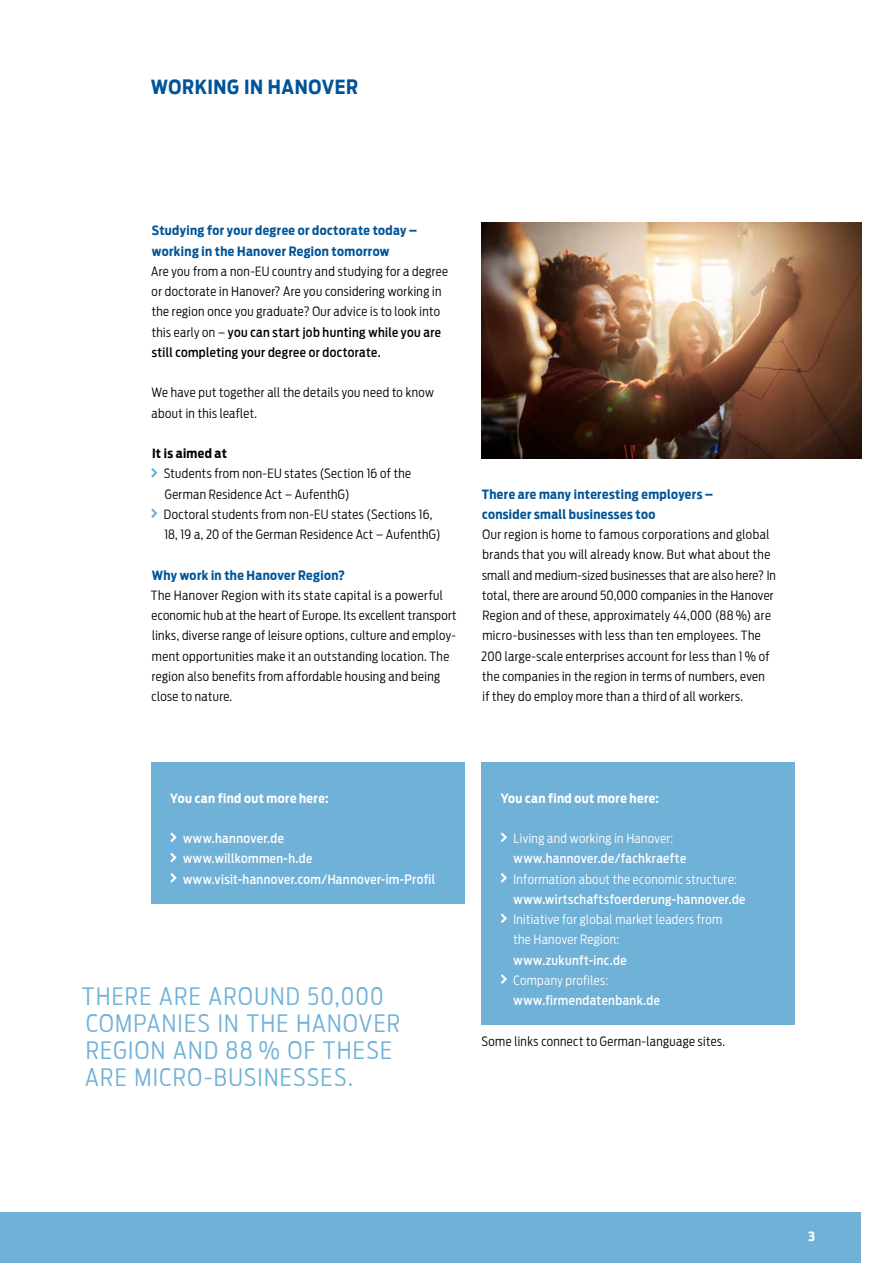
<style>
.page{position:relative;width:893px;height:1263px;background:#fff}
.page>*{position:absolute;margin:0;border:0;box-sizing:border-box;transform-origin:0 0}
.t1{font:300 24px/27px "Antenna Cond";letter-spacing:.055em;color:#70b1d7}
.t2{font:700 19.5px "Antenna Cond";letter-spacing:.03em;color:#005497}
.t3{font:300 12.75px/20.2px "Antenna Cond";letter-spacing:.03em;color:#000}
.t4{font:500 12.75px/20.2px "Antenna Cond";letter-spacing:.035em;color:#fff}
.t5{font:700 12.75px/20.2px "Antenna Cond";letter-spacing:.03em;color:#005497}
.t6{font:300 12.75px/20.2px "Antenna Cond";letter-spacing:.03em;color:#fff}
.t7{font:700 12.75px "Antenna Cond";letter-spacing:.03em;color:#fff}
.t8{font:700 12.75px "Antenna Cond";letter-spacing:.03em;color:#000}
.s1{font-weight:500}
</style>
<div class="page">
<div style="left:0;top:1212px;width:861px;height:51px;background:#70b1d7"></div>
<svg style="left:151px;top:468px;width:6px;height:10px"></svg>
<svg style="left:151px;top:508px;width:6px;height:10px"></svg>
<img style="left:482px;top:223px;width:379px;height:235px">
<div style="left:151px;top:762px;width:314px;height:142px;background:#70b1d7"></div>
<svg style="left:170px;top:832px;width:7px;height:10px"></svg>
<svg style="left:170px;top:853px;width:7px;height:9px"></svg>
<svg style="left:170px;top:873px;width:7px;height:10px"></svg>
<div style="left:482px;top:762px;width:313px;height:262px;background:#70b1d7"></div>
<svg style="left:501px;top:832px;width:6px;height:10px"></svg>
<svg style="left:501px;top:873px;width:6px;height:10px"></svg>
<svg style="left:501px;top:913px;width:6px;height:10px"></svg>
<svg style="left:501px;top:974px;width:6px;height:10px"></svg>
<h2 class="t2" style="left:151px;top:75px;width:209px">WORKING IN HANOVER</h2>
<p class="t5" style="left:152px;top:221px;width:267px">Studying for your degree or doctorate today – working in the Hanover Region tomorrow</p>
<p class="t3" style="left:151px;top:261px;width:298px">Are you from a non-EU country and studying for a degree or doctorate in Hanover? Are you considering working in the region once you graduate? Our advice is to look into this early on – <span class="s1">you can start job hunting while you are still completing your degree or doctorate.</span></p>
<p class="t3" style="left:152px;top:383px;width:284px">We have put together all the details you need to know about in this leaflet.</p>
<p class="t8" style="left:152px;top:446px;width:76px">It is aimed at</p>
<p class="t3" style="left:164px;top:464px;width:278px">Students from non-EU states (Section 16 of the German Residence Act – AufenthG)<br>Doctoral students from non-EU states (Sections 16, 18, 19 a, 20 of the German Residence Act – AufenthG)</p>
<p class="t5" style="left:152px;top:565px;width:195px">Why work in the Hanover Region?</p>
<p class="t3" style="left:151px;top:585px;width:307px">The Hanover Region with its state capital is a powerful economic hub at the heart of Europe. Its excellent transport links, diverse range of leisure options, culture and employ&shy;ment opportunities make it an outstanding location. The region also benefits from affordable housing and being close to nature.</p>
<p class="t5" style="left:482px;top:484px;width:233px">There are many interesting employers – consider small businesses too</p>
<p class="t3" style="left:481px;top:524px;width:296px">Our region is home to famous corporations and global brands that you will already know. But what about the small and medium-sized businesses that are also here? In total, there are around 50,000 companies in the Hanover Region and of these, approximately 44,000 (88 %) are micro-businesses with less than ten employees. The 200 large-scale enterprises account for less than 1 % of the companies in the region in terms of numbers, even<br>if they do employ more than a third of all workers.</p>
<p class="t7" style="left:170px;top:790px;width:160px">You can find out more here:</p>
<p class="t4" style="left:183px;top:828px;width:254px">www.hannover.de<br>www.willkommen-h.de www.visit-hannover.com/Hannover-im-Profil</p>
<h1 class="t1" style="left:82px;top:983px;width:320px">THERE ARE AROUND 50,000<br>COMPANIES IN THE HANOVER<br>REGION AND 88 % OF THESE<br>ARE MICRO-BUSINESSES.</h1>
<p class="t7" style="left:501px;top:790px;width:160px">You can find out more here:</p>
<p class="t6" style="left:513px;top:828px;width:161px">Living and working in Hanover:</p>
<p class="t4" style="left:513px;top:848px;width:174px">www.hannover.de/fachkraefte</p>
<p class="t6" style="left:513px;top:869px;width:225px">Information about the economic structure:</p>
<p class="t4" style="left:513px;top:889px;width:234px">www.wirtschaftsfoerderung-hannover.de</p>
<p class="t6" style="left:513px;top:909px;width:210px">Initiative for global market leaders from the Hanover Region:</p>
<p class="t4" style="left:513px;top:950px;width:115px">www.zukunft-inc.de</p>
<p class="t6" style="left:513px;top:970px;width:96px">Company profiles:</p>
<p class="t4" style="left:513px;top:990px;width:148px">www.firmendatenbank.de</p>
<p class="t3" style="left:482px;top:1031px;width:245px">Some links connect to German-language sites.</p>
<p class="t7" style="left:808px;top:1229px;width:8px">3</p>
</div>
